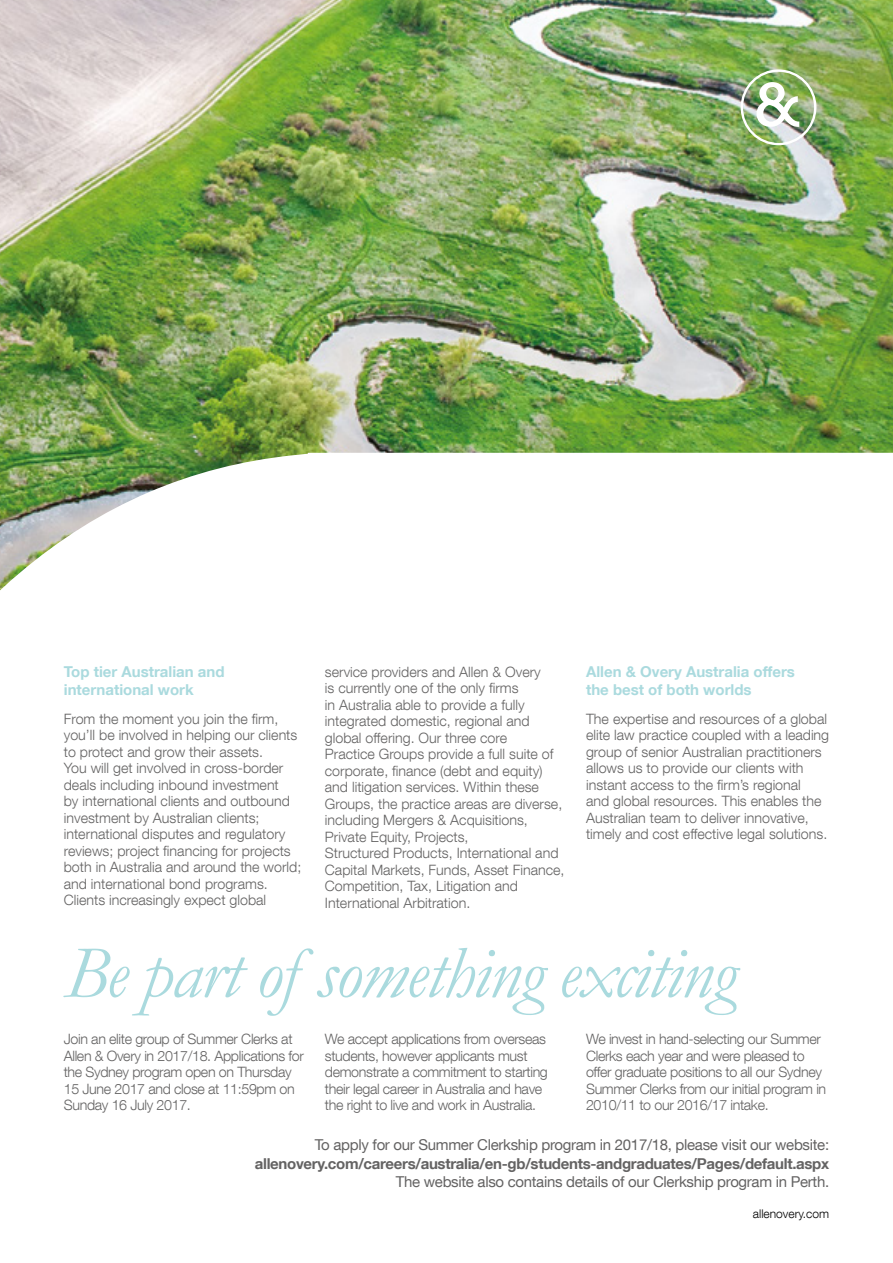
<style>
.page{position:relative;width:893px;height:1263px;background:#fff}
.page>*{position:absolute;margin:0;border:0;box-sizing:border-box;transform-origin:0 0}
.t1{font:italic 75px "Garamond AO";letter-spacing:-.02em;color:#aadade}
.t2{font:15px "Helvetica Neue LT Com";letter-spacing:-.02em;color:#646363}
.t3{font:700 15px/17.2px "Helvetica Neue LT Com";color:#aadade}
.t4{font:700 15px "Helvetica Neue LT Com";letter-spacing:-.02em;color:#646363}
.t5{font:300 14.25px/16.5px "Helvetica Neue LT Com";color:#646363}
.t6{font:300 14.25px/16.5px "Helvetica Neue LT Com";letter-spacing:-.025em;color:#646363}
.t7{font:300 12px "Helvetica Neue LT Com";color:#000}
</style>
<div class="page">
<img style="left:0;top:0;width:893px;height:591px">
<img style="left:741px;top:69px;width:75px;height:76px">
<p class="t3" style="left:64px;top:663px;width:162px">Top tier Australian and international work</p>
<p class="t5" style="left:64px;top:710px;width:239px">From the moment you join the firm, you’ll be involved in helping our clients to protect and grow their assets.<br>You will get involved in cross-border deals including inbound investment<br>by international clients and outbound investment by Australian clients; international disputes and regulatory reviews; project financing for projects both in Australia and around the world; and international bond programs.<br>Clients increasingly expect global</p>
<p class="t5" style="left:325px;top:663px;width:241px">service providers and Allen &amp; Overy<br>is currently one of the only firms<br>in Australia able to provide a fully integrated domestic, regional and global offering. Our three core<br>Practice Groups provide a full suite of corporate, finance (debt and equity) and litigation services. Within these Groups, the practice areas are diverse, including Mergers &amp; Acquisitions, Private Equity, Projects,<br>Structured Products, International and Capital Markets, Funds, Asset Finance, Competition, Tax, Litigation and International Arbitration.</p>
<p class="t3" style="left:586px;top:663px;width:210px">Allen &amp; Overy Australia offers the best of both worlds</p>
<p class="t5" style="left:586px;top:710px;width:245px">The expertise and resources of a global elite law practice coupled with a leading group of senior Australian practitioners allows us to provide our clients with instant access to the firm’s regional<br>and global resources. This enables the Australian team to deliver innovative, timely and cost effective legal solutions.</p>
<h1 class="t1" style="left:64px;top:930px;width:674px">Be part of something exciting</h1>
<p class="t6" style="left:64px;top:1031px;width:242px">Join an elite group of Summer Clerks at Allen &amp; Overy in 2017/18. Applications for the Sydney program open on Thursday 15 June 2017 and close at 11:59pm on Sunday 16 July 2017.</p>
<p class="t6" style="left:325px;top:1031px;width:224px">We accept applications from overseas students, however applicants must demonstrate a commitment to starting their legal career in Australia and have the right to live and work in Australia.</p>
<p class="t6" style="left:586px;top:1031px;width:242px">We invest in hand-selecting our Summer Clerks each year and were pleased to offer graduate positions to all our Sydney Summer Clerks from our initial program in 2010/11 to our 2016/17 intake.</p>
<p class="t2" style="left:315px;top:1135px;width:516px">To apply for our Summer Clerkship program in 2017/18, please visit our website:</p>
<p class="t4" style="left:255px;top:1154px;width:576px">allenovery.com/careers/australia/en-gb/students-andgraduates/Pages/default.aspx</p>
<p class="t2" style="left:396px;top:1173px;width:435px">The website also contains details of our Clerkship program in Perth.</p>
<p class="t7" style="left:753px;top:1207px;width:78px">allenovery.com</p>
</div>
